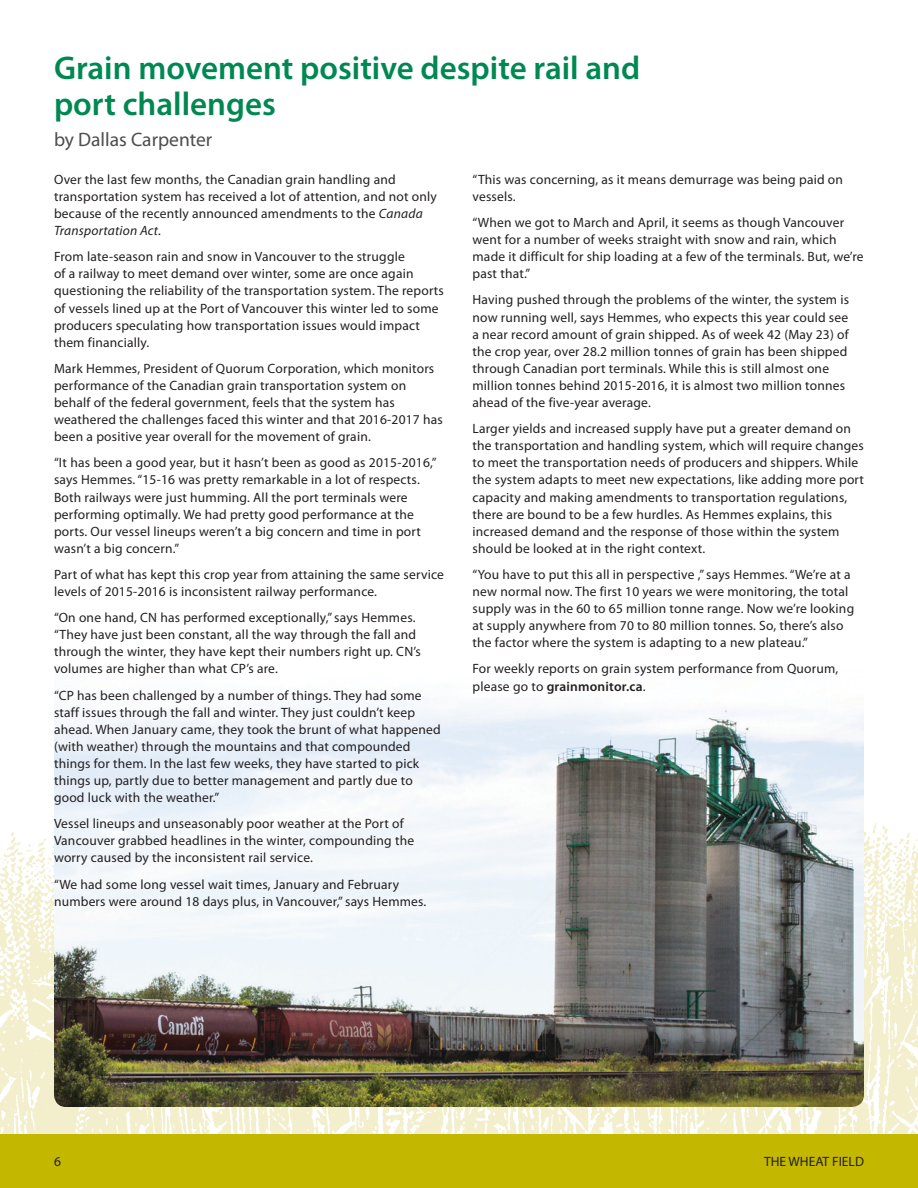
<style>
.page{position:relative;width:918px;height:1188px;background:#fff}
.page>*{position:absolute;margin:0;border:0;box-sizing:border-box;transform-origin:0 0}
.t1{font:600 33px/36px "Myriad Pro";color:#008852}
.t2{font:19.5px "Myriad Pro";color:#4d4d4f}
.t3{font:13.5px/17.1px "Myriad Pro";letter-spacing:.015em;color:#231f20}
.s1{font-style:italic}
.s2{font-weight:600}
</style>
<div class="page">
<img style="left:0;top:823px;width:918px;height:311px">
<img style="left:54px;top:700px;width:810px;height:407px">
<div style="left:0;top:1134px;width:918px;height:54px;background:#c4b700"></div>
<p class="t1" style="left:54px;top:49px;width:588px">Grain movement positive despite rail and port challenges</p>
<p class="t2" style="left:54px;top:128px;width:160px">by Dallas Carpenter</p>
<p class="t3" style="left:54px;top:171px;width:385px">Over the last few months, the Canadian grain handling and transportation system has received a lot of attention, and not only because of the recently announced amendments to the <span class="s1">Canada Transportation Act.</span></p>
<p class="t3" style="left:54px;top:248px;width:392px">From late-season rain and snow in Vancouver to the struggle<br>of a railway to meet demand over winter, some are once again questioning the reliability of the transportation system. The reports of vessels lined up at the Port of Vancouver this winter led to some producers speculating how transportation issues would impact them financially.</p>
<p class="t3" style="left:54px;top:360px;width:390px">Mark Hemmes, President of Quorum Corporation, which monitors performance of the Canadian grain transportation system on behalf of the federal government, feels that the system has weathered the challenges faced this winter and that 2016-2017 has been a positive year overall for the movement of grain.</p>
<p class="t3" style="left:54px;top:454px;width:384px">“It has been a good year, but it hasn’t been as good as 2015-2016,” says Hemmes. “15-16 was pretty remarkable in a lot of respects.<br>Both railways were just humming. All the port terminals were performing optimally. We had pretty good performance at the ports. Our vessel lineups weren’t a big concern and time in port wasn’t a big concern.”</p>
<p class="t3" style="left:54px;top:566px;width:392px">Part of what has kept this crop year from attaining the same service levels of 2015-2016 is inconsistent railway performance.</p>
<p class="t3" style="left:54px;top:609px;width:368px">“On one hand, CN has performed exceptionally,” says Hemmes. “They have just been constant, all the way through the fall and through the winter, they have kept their numbers right up. CN’s volumes are higher than what CP’s are.</p>
<p class="t3" style="left:54px;top:686px;width:388px">“CP has been challenged by a number of things. They had some staff issues through the fall and winter. They just couldn’t keep ahead. When January came, they took the brunt of what happened (with weather) through the mountains and that compounded things for them. In the last few weeks, they have started to pick things up, partly due to better management and partly due to good luck with the weather.”</p>
<p class="t3" style="left:54px;top:815px;width:362px">Vessel lineups and unseasonably poor weather at the Port of<br>Vancouver grabbed headlines in the winter, compounding the worry caused by the inconsistent rail service.</p>
<p class="t3" style="left:54px;top:875px;width:374px">“We had some long vessel wait times, January and February numbers were around 18 days plus, in Vancouver,” says Hemmes.</p>
<p class="t3" style="left:472px;top:171px;width:372px">“This was concerning, as it means demurrage was being paid on vessels.</p>
<p class="t3" style="left:472px;top:214px;width:393px">“When we got to March and April, it seems as though Vancouver went for a number of weeks straight with snow and rain, which made it difficult for ship loading at a few of the terminals. But, we’re past that.”</p>
<p class="t3" style="left:472px;top:291px;width:378px">Having pushed through the problems of the winter, the system is now running well, says Hemmes, who expects this year could see a near record amount of grain shipped. As of week 42 (May 23) of the crop year, over 28.2 million tonnes of grain has been shipped through Canadian port terminals. While this is still almost one million tonnes behind 2015-2016, it is almost two million tonnes ahead of the five-year average.</p>
<p class="t3" style="left:472px;top:420px;width:393px">Larger yields and increased supply have put a greater demand on the transportation and handling system, which will require changes to meet the transportation needs of producers and shippers. While the system adapts to meet new expectations, like adding more port capacity and making amendments to transportation regulations, there are bound to be a few hurdles. As Hemmes explains, this increased demand and the response of those within the system should be looked at in the right context.</p>
<p class="t3" style="left:472px;top:566px;width:383px">“You have to put this all in perspective ,” says Hemmes. “We’re at a new normal now. The first 10 years we were monitoring, the total supply was in the 60 to 65 million tonne range. Now we’re looking at supply anywhere from 70 to 80 million tonnes. So, there’s also the factor where the system is adapting to a new plateau.”</p>
<p class="t3" style="left:472px;top:660px;width:367px">For weekly reports on grain system performance from Quorum, please go to <span class="s2">grainmonitor.ca</span>.</p>
<p class="t3" style="left:54px;top:1153px;width:8px">6</p>
<p class="t3" style="left:764px;top:1153px;width:101px">THE WHEAT FIELD</p>
</div>
